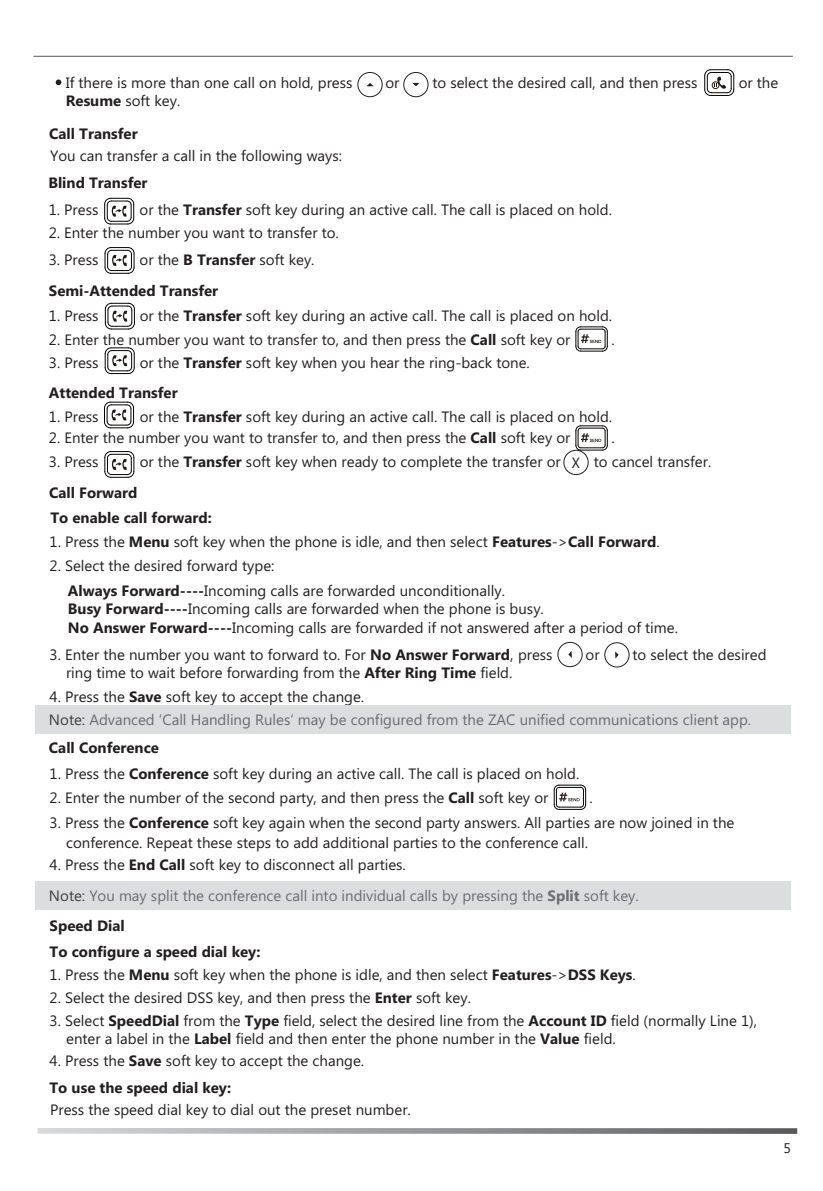
<style>
.page{position:relative;width:823px;height:1191px;background:#fff}
.page>*{position:absolute;margin:0;border:0;box-sizing:border-box;transform-origin:0 0}
.t1{font:15px/18.6px "Microsoft Phags Pa";color:#231f20}
.t2{font:15px "Microsoft Phags Pa";color:#6c6d70}
.t3{font:700 15px/25.4px "Microsoft Phags Pa";color:#231f20}
.t4{font:15px "Microsoft Phags Pa";color:#231f20;scale:.92 1}
.t5{font:14px "Microsoft Phags Pa";color:#231f20}
.s1{font-weight:700}
.s2{font-size:16px}
.s3{color:#3e3e3f}
</style>
<div class="page">
<hr style="left:33px;top:56px;width:759px;height:1px;background:#57585a">
<svg style="left:367px;top:83px;width:6px;height:3px"></svg>
<div style="left:357px;top:72px;width:25px;height:25px;border:1px solid #231f20;border-radius:50%"></div>
<svg style="left:412px;top:83px;width:7px;height:3px"></svg>
<div style="left:403px;top:72px;width:25px;height:25px;border:1px solid #231f20;border-radius:50%"></div>
<svg style="left:56px;top:80px;width:5px;height:5px"></svg>
<svg style="left:557px;top:641px;width:26px;height:27px"></svg>
<svg style="left:104px;top:197px;width:30px;height:28px"></svg>
<svg style="left:104px;top:247px;width:31px;height:27px"></svg>
<svg style="left:104px;top:347px;width:31px;height:27px"></svg>
<svg style="left:104px;top:401px;width:30px;height:28px"></svg>
<svg style="left:104px;top:451px;width:31px;height:27px"></svg>
<svg style="left:604px;top:642px;width:26px;height:26px"></svg>
<div style="left:36px;top:881px;width:754px;height:29px;background:#dcdddf"></div>
<svg style="left:704px;top:69px;width:30px;height:27px"></svg>
<svg style="left:104px;top:302px;width:31px;height:28px"></svg>
<div style="left:36px;top:705px;width:754px;height:29px;background:#dcdddf"></div>
<svg style="left:38px;top:1128px;width:758px;height:5px;background:#9b9c9f"></svg>
<svg style="left:575px;top:326px;width:32px;height:26px"></svg>
<svg style="left:563px;top:425px;width:44px;height:51px"></svg>
<svg style="left:553px;top:784px;width:33px;height:26px"></svg>
<p class="t1" style="left:66px;top:73px;width:288px">If there is more than one call on hold, press</p>
<p class="t1" style="left:385px;top:73px;width:16px">or</p>
<p class="t1" style="left:432px;top:73px;width:266px">to select the desired call, and then press</p>
<p class="t1" style="left:738px;top:73px;width:41px">or the</p>
<p class="t1" style="left:66px;top:91px;width:116px"><span class="s1">Resume</span> soft key.</p>
<p class="t1" style="left:49px;top:122px;width:294px;line-height:21.6px"><span class="s1">Call Transfer<br></span>You can transfer a call in the following ways:</p>
<p class="t1" style="left:49px;top:199px;width:51px">1. Press</p>
<p class="t1" style="left:139px;top:199px;width:473px">or the <span class="s1">Transfer</span> soft key during an active call. The call is placed on hold.</p>
<p class="t3" style="left:48px;top:169px;width:100px">Blind Transfer</p>
<p class="t1" style="left:49px;top:223px;width:291px">2. Enter the number you want to transfer to.</p>
<p class="t1" style="left:49px;top:249px;width:51px">3. Press</p>
<p class="t1" style="left:139px;top:249px;width:176px">or the <span class="s1">B Transfer</span> soft key.</p>
<p class="t3" style="left:49px;top:277px;width:171px">Semi-Attended Transfer</p>
<p class="t1" style="left:49px;top:306px;width:51px">1. Press</p>
<p class="t1" style="left:140px;top:306px;width:473px">or the <span class="s1">Transfer</span> soft key during an active call. The call is placed on hold.</p>
<p class="t1" style="left:49px;top:329px;width:522px">2. Enter the number you want to transfer to, and then press the <span class="s1">Call</span> soft key or</p>
<p class="t1" style="left:611px;top:329px;width:5px">.</p>
<p class="t1" style="left:49px;top:353px;width:51px">3. Press</p>
<p class="t1" style="left:140px;top:353px;width:391px">or the <span class="s1">Transfer</span> soft key when you hear the ring-back tone.</p>
<p class="t3" style="left:49px;top:379px;width:130px">Attended Transfer</p>
<p class="t1" style="left:49px;top:407px;width:51px">1. Press</p>
<p class="t1" style="left:140px;top:407px;width:473px">or the <span class="s1">Transfer</span> soft key during an active call. The call is placed on hold.</p>
<p class="t1" style="left:49px;top:427px;width:522px">2. Enter the number you want to transfer to, and then press the <span class="s1">Call</span> soft key or</p>
<p class="t1" style="left:611px;top:427px;width:5px">.</p>
<p class="t1" style="left:49px;top:451px;width:51px">3. Press</p>
<p class="t1" style="left:140px;top:451px;width:422px">or the <span class="s1">Transfer</span> soft key when ready to complete the transfer or</p>
<p class="t1" style="left:593px;top:451px;width:119px">to cancel transfer.</p>
<p class="t4" style="left:571px;top:452px;width:10px">X</p>
<p class="t3" style="left:49px;top:479px;width:164px">Call Forward<br>To enable call forward:</p>
<p class="t1" style="left:50px;top:532px;width:611px">1. Press the <span class="s1">Menu</span> soft key when the phone is idle, and then select <span class="s1">Features</span>-&gt;<span class="s1">Call Forward</span>.</p>
<p class="t1" style="left:50px;top:555px;width:226px">2. Select the desired forward type:</p>
<p class="t1" style="left:68px;top:580px;width:611px"><span class="s1">Always Forward----</span>Incoming calls are forwarded unconditionally.<br><span class="s1">Busy Forward----</span>Incoming calls are forwarded when the phone is busy.<br><span class="s1">No Answer Forward----</span>Incoming calls are forwarded if not answered after a period of time.</p>
<p class="t1" style="left:50px;top:644px;width:504px">3. Enter the number you want to forward to. For <span class="s1">No Answer Forward</span><span class="s2">,</span> press</p>
<p class="t1" style="left:585px;top:644px;width:16px">or</p>
<p class="t1" style="left:632px;top:644px;width:135px">to select the desired</p>
<p class="t1" style="left:66px;top:662px;width:447px">ring time to wait before forwarding from the <span class="s1">After Ring Time</span> field.</p>
<p class="t1" style="left:50px;top:686px;width:316px">4. Press the <span class="s1">Save</span> soft key to accept the change.</p>
<p class="t2" style="left:49px;top:709px;width:703px"><span class="s3">Note:</span> Advanced ‘Call Handling Rules’ may be configured from the ZAC unified communications client app.</p>
<p class="t3" style="left:49px;top:734px;width:112px">Call Conference</p>
<p class="t1" style="left:50px;top:764px;width:531px">1. Press the <span class="s1">Conference</span> soft key during an active call. The call is placed on hold.</p>
<p class="t1" style="left:50px;top:788px;width:500px">2. Enter the number of the second party, and then press the <span class="s1">Call</span> soft key or</p>
<p class="t1" style="left:589px;top:788px;width:5px">.</p>
<p class="t1" style="left:66px;top:812px;width:669px;line-height:19.2px;text-indent:-16px">3. Press the <span class="s1">Conference</span> soft key again when the second party answers. All parties are now joined in the conference. Repeat these steps to add additional parties to the conference call.</p>
<p class="t1" style="left:50px;top:855px;width:357px">4. Press the <span class="s1">End Call</span> soft key to disconnect all parties.</p>
<p class="t2" style="left:49px;top:885px;width:591px"><span class="s3">Note:</span> You may split the conference call into individual calls by pressing the <span class="s1">Split</span> soft key.</p>
<p class="t3" style="left:50px;top:912px;width:212px">Speed Dial<br>To configure a speed dial key:</p>
<p class="t1" style="left:50px;top:965px;width:587px">1. Press the <span class="s1">Menu</span> soft key when the phone is idle, and then select <span class="s1">Features</span>-&gt;<span class="s1">DSS Keys</span>.</p>
<p class="t1" style="left:50px;top:988px;width:422px">2. Select the desired DSS key, and then press the <span class="s1">Enter</span> soft key.</p>
<p class="t1" style="left:66px;top:1010px;width:692px;line-height:18px;text-indent:-17px">3. Select <span class="s1">SpeedDial</span> from the <span class="s1">Type</span> field, select the desired line from the <span class="s1">Account ID</span> field (normally Line 1), enter a label in the <span class="s1">Label</span> field and then enter the phone number in the <span class="s1">Value</span> field.</p>
<p class="t1" style="left:50px;top:1050px;width:316px">4. Press the <span class="s1">Save</span> soft key to accept the change.</p>
<p class="t1" style="left:50px;top:1099px;width:362px">Press the speed dial key to dial out the preset number.</p>
<p class="t3" style="left:49px;top:1074px;width:183px">To use the speed dial key:</p>
<p class="t5" style="left:783px;top:1138px;width:9px">5</p>
</div>
